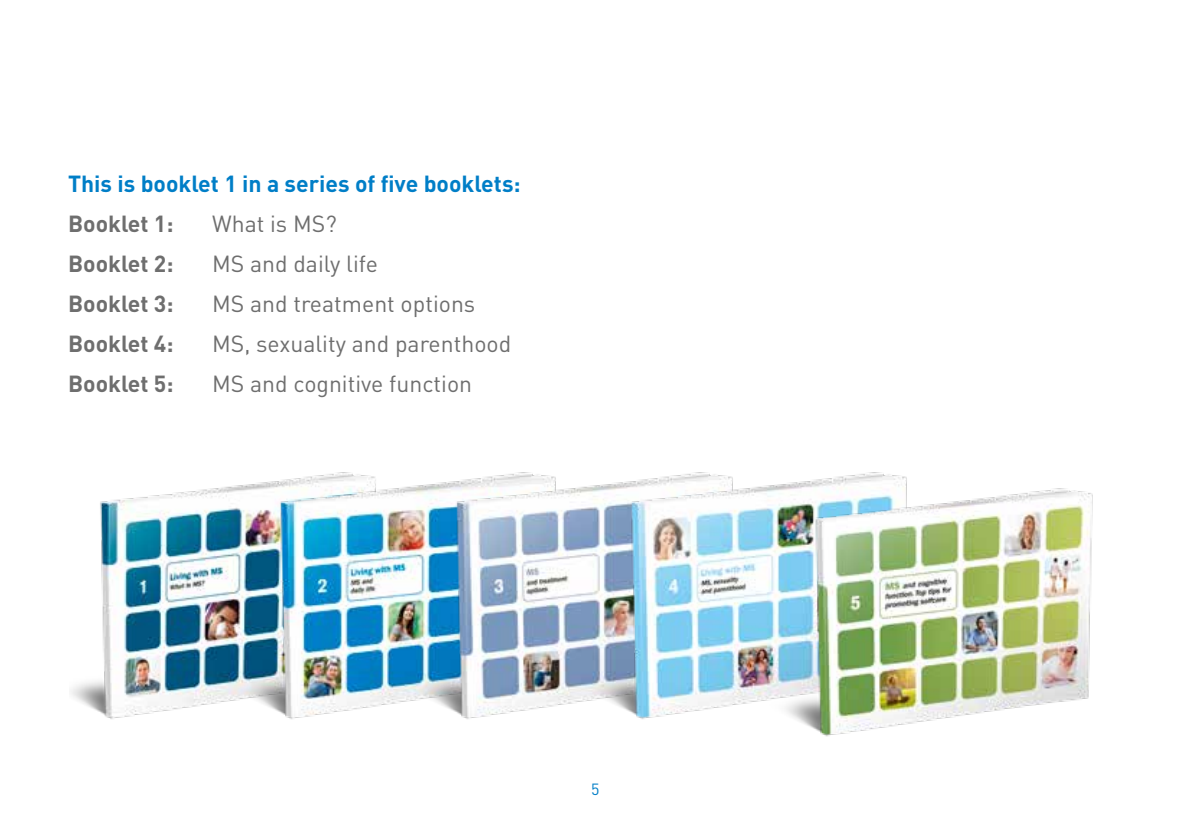
<style>
.page{position:relative;width:1191px;height:840px;background:#fff}
.page>*{position:absolute;margin:0;border:0;box-sizing:border-box;transform-origin:0 0}
.t1{font:23px "DIN Pro";color:#6e6e6e}
.t2{font:700 23px "DIN Pro";color:#6e6e6e}
.t3{font:700 23px "DIN Pro";color:#007ec7}
.t4{font:16px "DIN Pro";color:#007ec7}
</style>
<div class="page">
<img style="left:71px;top:489px;width:139px;height:230px">
<img style="left:210px;top:472px;width:176px;height:247px">
<img style="left:386px;top:472px;width:174px;height:247px">
<img style="left:560px;top:472px;width:184px;height:247px">
<img style="left:744px;top:472px;width:349px;height:265px">
<p class="t3" style="left:68px;top:168px;width:454px">This is booklet 1 in a series of five booklets:</p>
<p class="t2" style="left:68px;top:208px;width:107px">Booklet 1:</p>
<p class="t1" style="left:212px;top:208px;width:126px">What is MS?</p>
<p class="t2" style="left:68px;top:248px;width:107px">Booklet 2:</p>
<p class="t1" style="left:212px;top:248px;width:167px">MS and daily life</p>
<p class="t2" style="left:68px;top:288px;width:107px">Booklet 3:</p>
<p class="t1" style="left:212px;top:288px;width:265px">MS and treatment options</p>
<p class="t2" style="left:68px;top:328px;width:107px">Booklet 4:</p>
<p class="t1" style="left:212px;top:328px;width:301px">MS, sexuality and parenthood</p>
<p class="t2" style="left:68px;top:368px;width:107px">Booklet 5:</p>
<p class="t1" style="left:212px;top:368px;width:261px">MS and cognitive function</p>
<p class="t4" style="left:591px;top:777px;width:10px">5</p>
</div>
